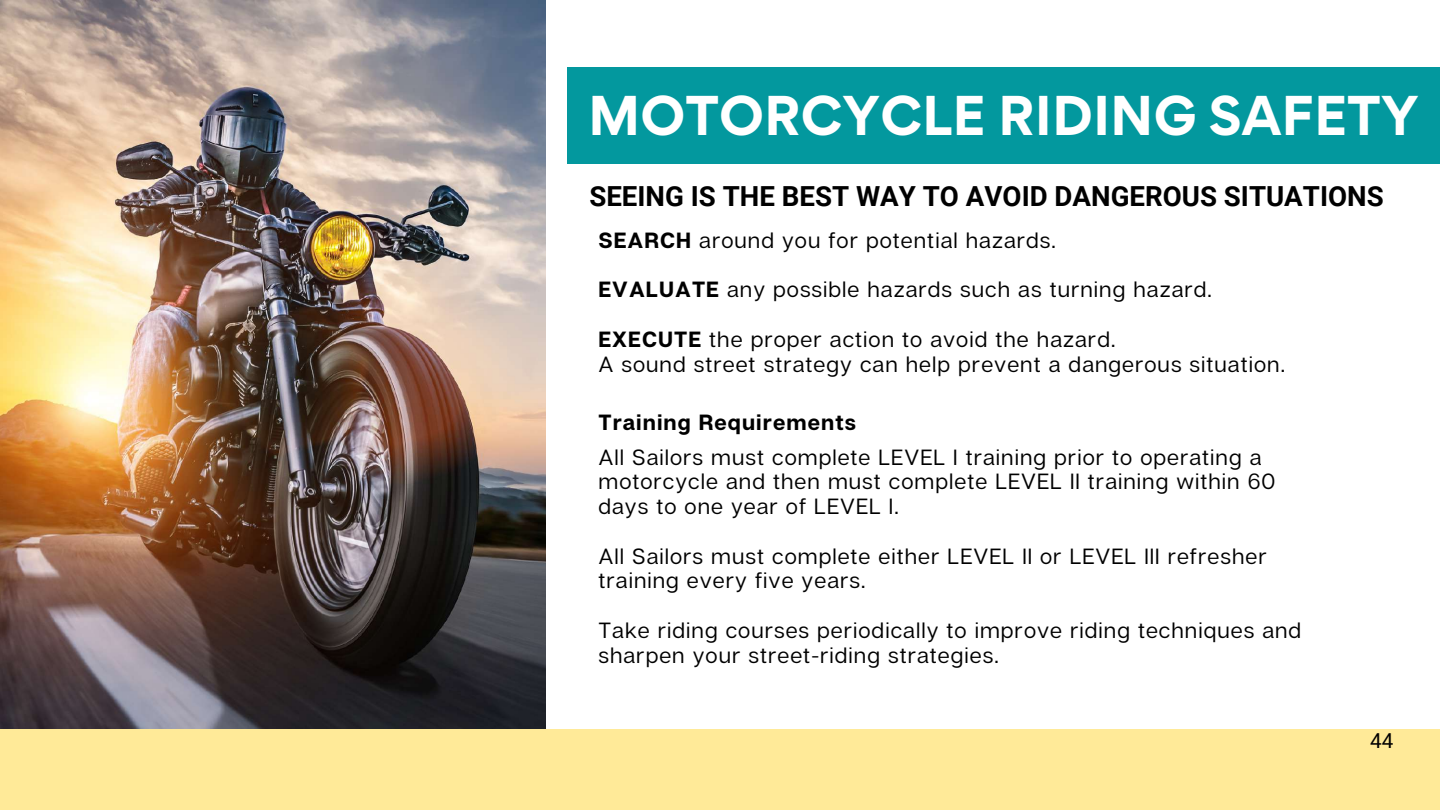
<style>
.page{position:relative;width:1440px;height:810px;background:#fff}
.page>*{position:absolute;margin:0;border:0;box-sizing:border-box;transform-origin:0 0}
.t1{font:700 50px "Gordita";color:#fff}
.t2{font:700 27.7px "Roboto";color:#000}
.t3{font:22px/24.8px "Articulat CF";letter-spacing:.045em;color:#000}
.t4{font:700 22px "Articulat CF";letter-spacing:.045em;color:#000}
.t5{font:20.6px "Roboto";color:#000}
.s1{font-weight:700}
</style>
<div class="page">
<div style="left:0;top:729px;width:1440px;height:81px;background:#ffea98"></div>
<div style="left:567px;top:67px;width:873px;height:97px;background:#03989e"></div>
<img style="left:0;top:0;width:546px;height:729px">
<h1 class="t1" style="left:588px;top:82px;width:833px">MOTORCYCLE RIDING SAFETY</h1>
<p class="t2" style="left:589px;top:181px;width:796px">SEEING IS THE BEST WAY TO AVOID DANGEROUS SITUATIONS</p>
<p class="t3" style="left:598px;top:227px;width:459px"><span class="s1">SEARCH</span> around you for potential hazards.</p>
<p class="t3" style="left:598px;top:277px;width:615px"><span class="s1">EVALUATE</span> any possible hazards such as turning hazard.</p>
<p class="t3" style="left:598px;top:326px;width:688px"><span class="s1">EXECUTE</span> the proper action to avoid the hazard.<br>A sound street strategy can help prevent a dangerous situation.</p>
<p class="t4" style="left:598px;top:409px;width:259px">Training Requirements</p>
<p class="t3" style="left:598px;top:444px;width:678px">All Sailors must complete LEVEL I training prior to operating a motorcycle and then must complete LEVEL II training within 60 days to one year of LEVEL I.</p>
<p class="t3" style="left:598px;top:543px;width:670px">All Sailors must complete either LEVEL II or LEVEL III refresher training every five years.</p>
<p class="t3" style="left:598px;top:617px;width:704px">Take riding courses periodically to improve riding techniques and sharpen your street-riding strategies.</p>
<p class="t5" style="left:1370px;top:729px;width:25px">44</p>
</div>
